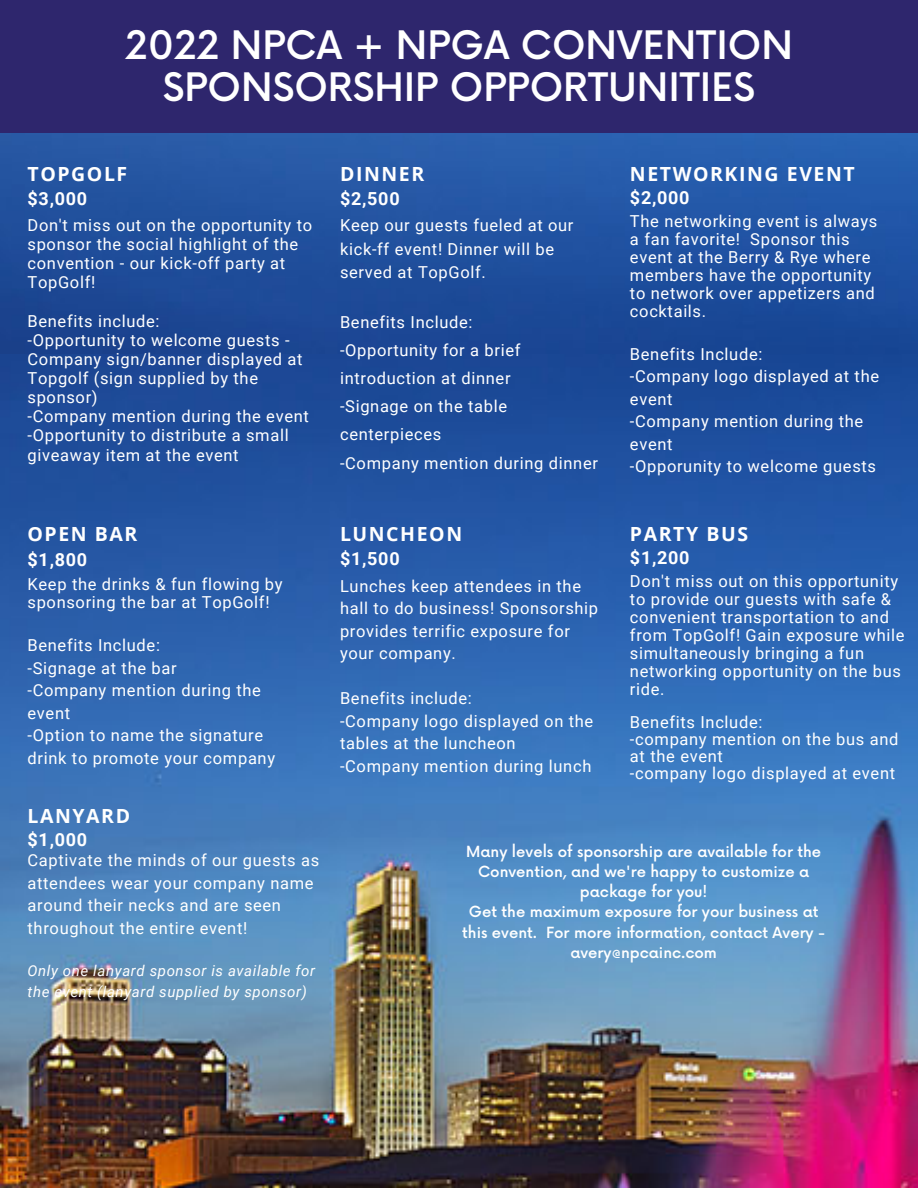
<style>
.page{position:relative;width:918px;height:1188px;background:#fff}
.page>*{position:absolute;margin:0;border:0;box-sizing:border-box;transform-origin:0 0}
.t1{font:500 38.25px/41.7px "Now";color:#fff;text-align:center}
.t2{font:700 19.5px "Open Sans";letter-spacing:.08em;color:#fff}
.t3{font:700 18px "Roboto";letter-spacing:.04em;color:#fff}
.t4{font:16.5px/22.5px "Roboto";letter-spacing:.04em;color:#fff}
.t5{font:500 15px/20.2px "Now";color:#fff;text-align:center}
.t6{font:italic 15px/20.2px "Roboto";letter-spacing:.04em;color:#fff}
</style>
<div class="page">
<img style="left:0;top:354px;width:918px;height:834px">
<img style="left:0;top:133px;width:918px;height:221px">
<div style="left:0;top:0;width:918px;height:133px;background:#2e266d"></div>
<h1 class="t1" style="left:125px;top:27px;width:669px">2022 NPCA + NPGA CONVENTION<br>SPONSORSHIP OPPORTUNITIES</h1>
<p class="t2" style="left:28px;top:160px;width:101px">TOPGOLF</p>
<p class="t3" style="left:28px;top:189px;width:61px">$3,000</p>
<p class="t4" style="left:28px;top:216px;width:286px;line-height:19.2px">Don't miss out on the opportunity to sponsor the social highlight of the convention - our kick-off party at<br>TopGolf!</p>
<p class="t4" style="left:28px;top:312px;width:283px;line-height:19.2px">Benefits include:<br>-Opportunity to welcome guests -<br>Company sign/banner displayed at<br>Topgolf (sign supplied by the sponsor)<br>-Company mention during the event -Opportunity to distribute a small giveaway item at the event</p>
<p class="t2" style="left:28px;top:520px;width:111px">OPEN BAR</p>
<p class="t3" style="left:28px;top:550px;width:61px">$1,800</p>
<p class="t4" style="left:28px;top:576px;width:257px;line-height:18px">Keep the drinks &amp; fun flowing by sponsoring the bar at TopGolf!</p>
<p class="t4" style="left:28px;top:634px;width:249px">Benefits Include:<br>-Signage at the bar<br>-Company mention during the event<br>-Option to name the signature drink to promote your company</p>
<p class="t2" style="left:28px;top:803px;width:104px">LANYARD</p>
<p class="t3" style="left:28px;top:830px;width:61px">$1,000</p>
<p class="t4" style="left:28px;top:849px;width:293px">Captivate the minds of our guests as attendees wear your company name around their necks and are seen throughout the entire event!</p>
<p class="t6" style="left:28px;top:961px;width:289px">Only one lanyard sponsor is available for the event (lanyard supplied by sponsor)</p>
<p class="t2" style="left:340px;top:160px;width:86px">DINNER</p>
<p class="t3" style="left:340px;top:189px;width:61px">$2,500</p>
<p class="t4" style="left:340px;top:214px;width:235px;line-height:23.7px">Keep our guests fueled at our kick-ff event! Dinner will be served at TopGolf.</p>
<p class="t4" style="left:340px;top:308px;width:259px;line-height:28.2px">Benefits Include:<br>-Opportunity for a brief introduction at dinner<br>-Signage on the table centerpieces<br>-Company mention during dinner</p>
<p class="t2" style="left:340px;top:520px;width:124px">LUNCHEON</p>
<p class="t3" style="left:340px;top:549px;width:61px">$1,500</p>
<p class="t4" style="left:340px;top:575px;width:260px">Lunches keep attendees in the hall to do business! Sponsorship provides terrific exposure for your company.</p>
<p class="t4" style="left:340px;top:687px;width:255px">Benefits include:<br>-Company logo displayed on the tables at the luncheon -Company mention during lunch</p>
<p class="t2" style="left:630px;top:160px;width:226px">NETWORKING EVENT</p>
<p class="t3" style="left:630px;top:188px;width:61px">$2,000</p>
<p class="t4" style="left:630px;top:212px;width:249px;line-height:18px">The networking event is always a fan favorite! Sponsor this event at the Berry &amp; Rye where members have the opportunity to network over appetizers and cocktails.</p>
<p class="t4" style="left:630px;top:343px;width:251px">Benefits Include:<br>-Company logo displayed at the event<br>-Company mention during the event<br>-Opporunity to welcome guests</p>
<p class="t2" style="left:630px;top:520px;width:120px">PARTY BUS</p>
<p class="t3" style="left:630px;top:548px;width:61px">$1,200</p>
<p class="t4" style="left:630px;top:572px;width:276px;line-height:18px">Don't miss out on this opportunity to provide our guests with safe &amp; convenient transportation to and from TopGolf! Gain exposure while simultaneously bringing a fun networking opportunity on the bus ride.</p>
<p class="t4" style="left:630px;top:714px;width:270px;line-height:16.8px">Benefits Include:<br>-company mention on the bus and at the event<br>-company logo displayed at event</p>
<p class="t5" style="left:462px;top:842px;width:365px">Many levels of sponsorship are available for the Convention, and we're happy to customize a package for you!<br>Get the maximum exposure for your business at this event. For more information, contact Avery - avery@npcainc.com</p>
</div>
